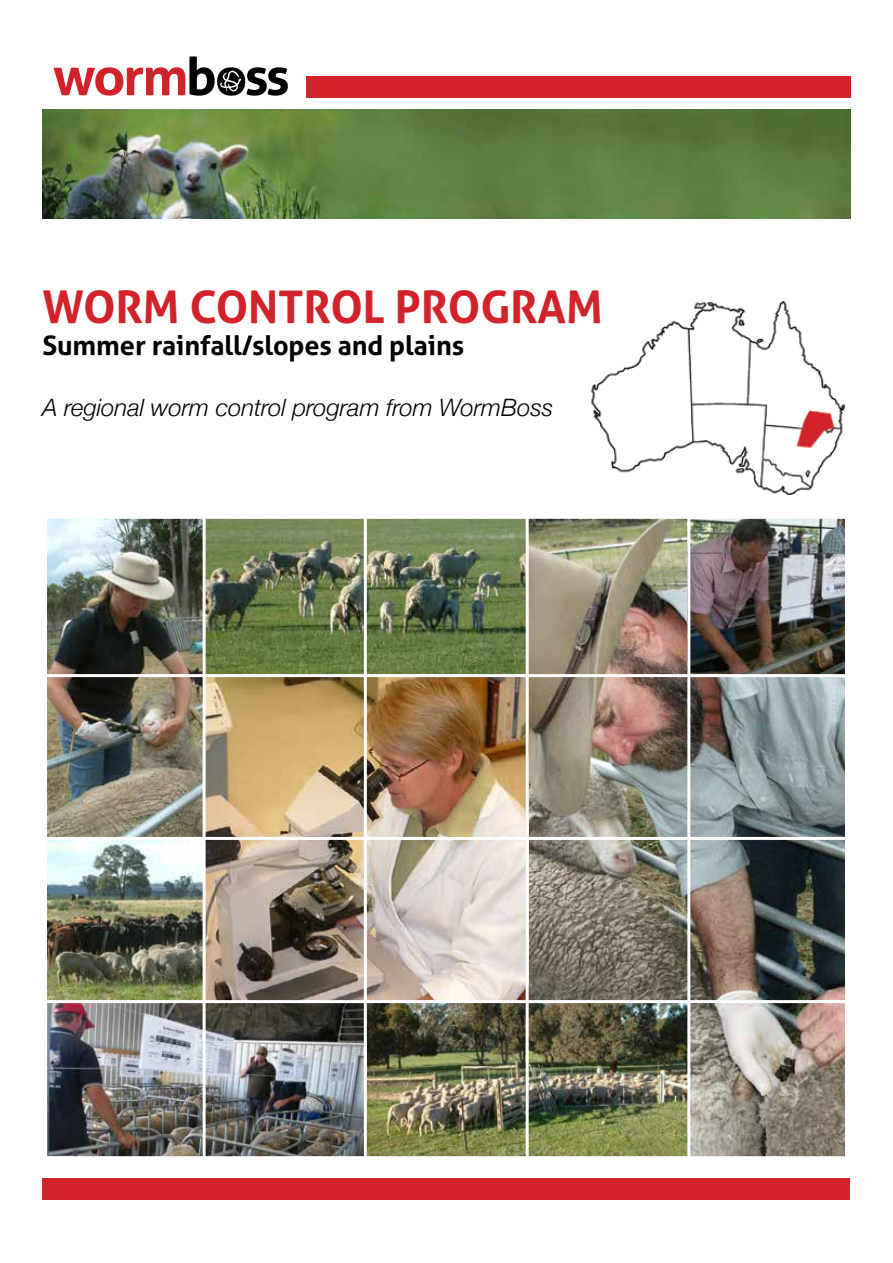
<style>
.page{position:relative;width:893px;height:1263px;background:#fff}
.page>*{position:absolute;margin:0;border:0;box-sizing:border-box;transform-origin:0 0}
.t1{font:700 45px "Aller";letter-spacing:-.005em;color:#d2232a}
.t2{font:700 27px "Aller";letter-spacing:-.005em;color:#000}
.t3{font:italic 300 24px "Helvetica Neue";letter-spacing:-.005em;color:#000}
</style>
<div class="page">
<div style="left:306px;top:76px;width:544px;height:21px;background:#d2232a"></div>
<div style="left:43px;top:1178px;width:807px;height:21px;background:#d2232a"></div>
<img style="left:591px;top:301px;width:254px;height:194px">
<img style="left:529px;top:519px;width:316px;height:637px">
<img style="left:48px;top:840px;width:155px;height:160px">
<img style="left:367px;top:1003px;width:320px;height:153px">
<img style="left:43px;top:109px;width:807px;height:109px">
<svg style="left:54px;top:56px;width:234px;height:40px"></svg>
<img style="left:48px;top:1003px;width:316px;height:153px">
<img style="left:206px;top:519px;width:320px;height:155px">
<img style="left:206px;top:677px;width:320px;height:323px">
<img style="left:690px;top:519px;width:155px;height:155px">
<img style="left:48px;top:519px;width:155px;height:318px">
<div style="left:43px;top:514px;width:807px;height:647px;border:4px solid #fff"></div>
<hr style="left:203px;top:512px;width:3px;height:647px;background:#fff">
<hr style="left:364px;top:513px;width:3px;height:646px;background:#fff">
<hr style="left:43px;top:674px;width:807px;height:3px;background:#fff">
<hr style="left:43px;top:837px;width:807px;height:3px;background:#fff">
<hr style="left:43px;top:1000px;width:807px;height:3px;background:#fff">
<hr style="left:526px;top:513px;width:3px;height:646px;background:#fff">
<hr style="left:687px;top:514px;width:3px;height:645px;background:#fff">
<h1 class="t1" style="left:43px;top:279px;width:562px">WORM CONTROL PROGRAM</h1>
<p class="t2" style="left:43px;top:329px;width:423px">Summer rainfall/slopes and plains</p>
<p class="t3" style="left:43px;top:389px;width:512px">A regional worm control program from WormBoss</p>
</div>
